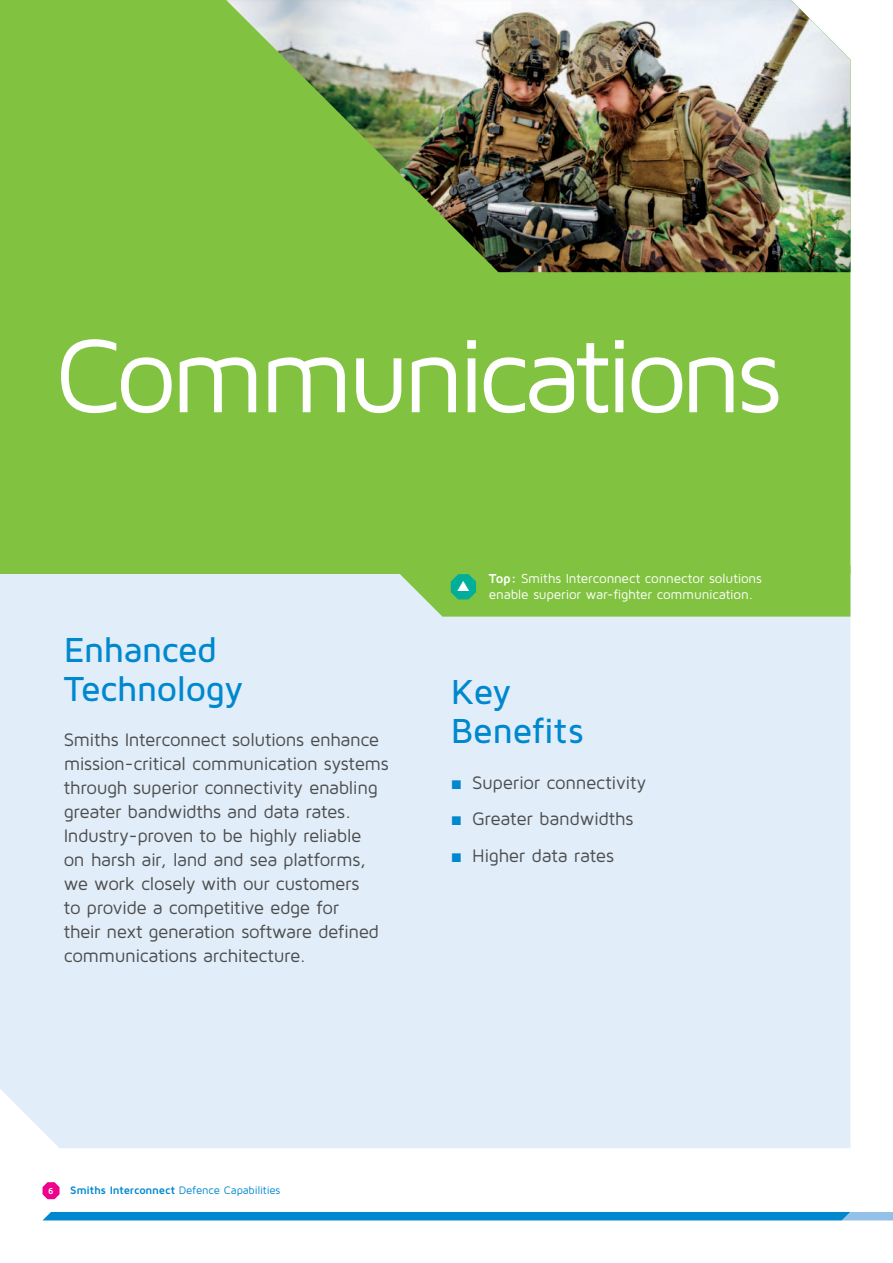
<style>
.page{position:relative;width:893px;height:1263px;background:#fff}
.page>*{position:absolute;margin:0;border:0;box-sizing:border-box;transform-origin:0 0}
.t1{font:108px "Maven Pro";letter-spacing:-.065em;color:#fff}
.t2{font:500 36px/39px "Maven Pro";letter-spacing:-.02em;color:#0088ce}
.t3{font:18.75px/24px "Maven Pro";letter-spacing:-.025em;color:#4b4c4d}
.t4{font:13.5px/16.2px "Maven Pro";letter-spacing:-.015em;color:#fff}
.t5{font:11.25px "Maven Pro";letter-spacing:-.015em;color:#0088ce}
.t6{font:700 9px "Maven Pro";color:#fff}
.s1{font-weight:700}
.s2{font-family:"Arial";color:#0088ce}
</style>
<div class="page">
<svg style="left:43px;top:1182px;width:17px;height:17px"></svg>
<div style="left:43px;top:1212px;width:850px;height:8px;background:#0088ce"></div>
<div style="left:0;top:0;width:850px;height:574px;background:#81c340"></div>
<img style="left:226px;top:0;width:624px;height:272px">
<div style="left:0;top:574px;width:850px;height:574px;background:#e1edf8"></div>
<svg style="left:391px;top:566px;width:460px;height:51px;background:#84c54e"></svg>
<h1 class="t1" style="left:54px;top:308px;width:729px">Communications</h1>
<h2 class="t2" style="left:64px;top:629px;width:181px">Enhanced<br>Technology</h2>
<p class="t3" style="left:64px;top:727px;width:326px">Smiths Interconnect solutions enhance mission-critical communication systems through superior connectivity enabling greater bandwidths and data rates.<br>Industry-proven to be highly reliable<br>on harsh air, land and sea platforms, we work closely with our customers<br>to provide a competitive edge for<br>their next generation software defined communications architecture.</p>
<p class="t4" style="left:489px;top:570px;width:275px"><span class="s1">Top:</span> Smiths Interconnect connector solutions enable superior war-fighter communication.</p>
<h2 class="t2" style="left:451px;top:671px;width:134px">Key<br>Benefits</h2>
<p class="t3" style="left:451px;top:770px;width:197px"><span class="s2">■</span> Superior connectivity</p>
<p class="t3" style="left:451px;top:806px;width:184px"><span class="s2">■</span> Greater bandwidths</p>
<p class="t3" style="left:451px;top:843px;width:165px"><span class="s2">■</span> Higher data rates</p>
<p class="t6" style="left:48px;top:1185px;width:7px">6</p>
<p class="t5" style="left:70px;top:1183px;width:212px"><span class="s1">Smiths Interconnect</span> Defence Capabilities</p>
</div>
